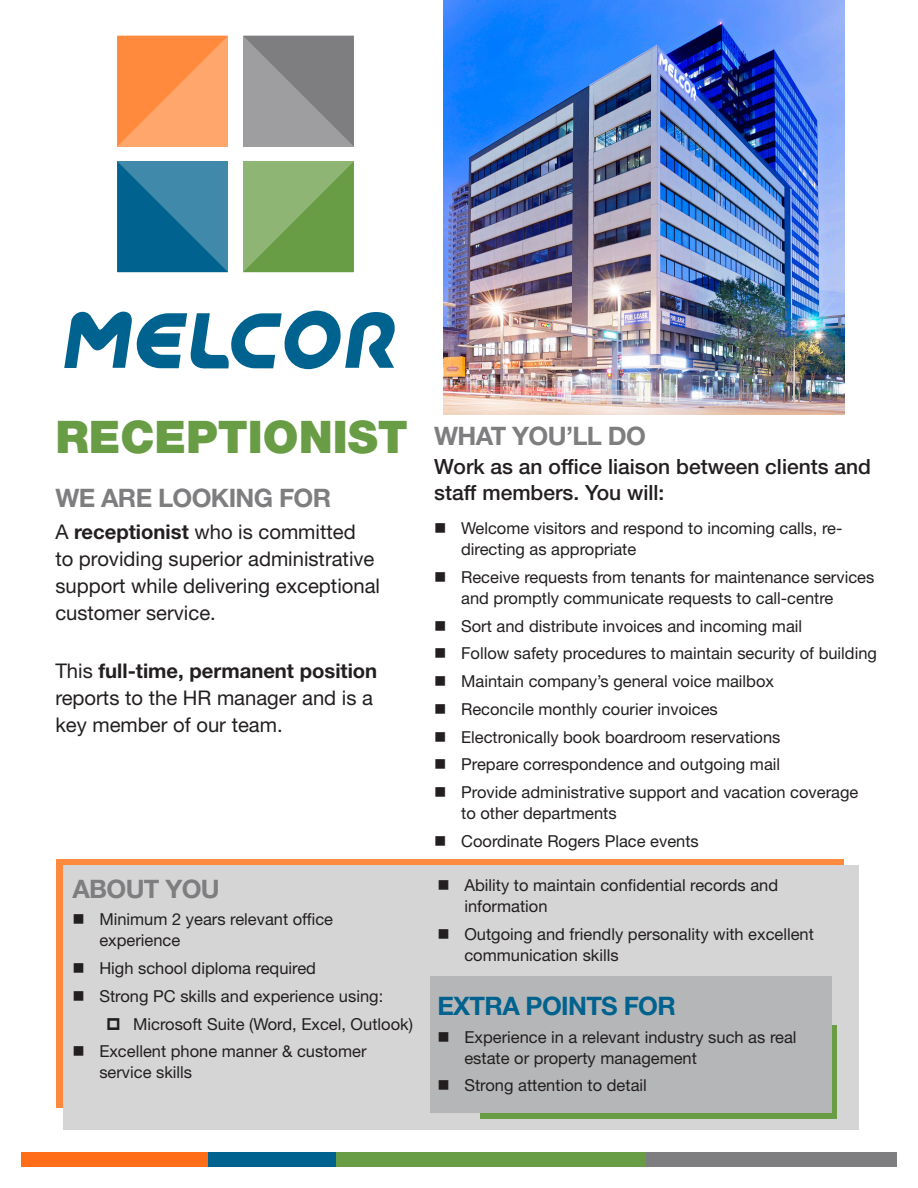
<style>
.page{position:relative;width:918px;height:1188px;background:#fff}
.page>*{position:absolute;margin:0;border:0;box-sizing:border-box;transform-origin:0 0}
.t1{font:900 45px "Helvetica Neue LT Std";color:#699d45}
.t2{font:700 25.5px "Helvetica Neue LT Std";letter-spacing:-.025em;color:#7e7d7f}
.t3{font:700 25.5px "Helvetica Neue LT Std";letter-spacing:-.025em;color:#00628e}
.t4{font:500 21px/25.2px "Helvetica Neue LT Std";color:#231f20}
.t5{font:20.25px/27px "Helvetica Neue LT Std";color:#231f20}
.t6{font:16.5px/21px "Helvetica Neue LT Std";color:#231f20}
.s1{font-weight:700}
</style>
<div class="page">
<div style="left:56px;top:859px;width:787px;height:248px;background:#ff893d"></div>
<div style="left:63px;top:865px;width:796px;height:265px;background:#d5d5d6"></div>
<div style="left:480px;top:1025px;width:356px;height:94px;background:#699d45"></div>
<div style="left:430px;top:976px;width:401px;height:137px;background:#b5b6b7"></div>
<svg style="left:117px;top:36px;width:111px;height:110px;background:#ff9754"></svg>
<svg style="left:117px;top:161px;width:111px;height:111px;background:#1f759b"></svg>
<svg style="left:243px;top:36px;width:111px;height:110px;background:#8e8d8f"></svg>
<svg style="left:243px;top:161px;width:111px;height:111px;background:#7ba95c"></svg>
<div style="left:22px;top:1152px;width:874px;height:14px;background:#7e7d7f"></div>
<div style="left:22px;top:1152px;width:212px;height:14px;background:#ff6d19"></div>
<div style="left:208px;top:1152px;width:213px;height:14px;background:#00628e"></div>
<div style="left:336px;top:1152px;width:310px;height:14px;background:#699d45"></div>
<svg style="left:64px;top:311px;width:331px;height:58px"></svg>
<img style="left:444px;top:0;width:401px;height:415px">
<p class="t1" style="left:55px;top:410px;width:354px">RECEPTIONIST</p>
<p class="t2" style="left:55px;top:483px;width:277px">WE ARE LOOKING FOR</p>
<p class="t5" style="left:55px;top:518px;width:326px">A <span class="s1">receptionist</span> who is committed<br>to providing superior administrative support while delivering exceptional customer service.</p>
<p class="t5" style="left:55px;top:657px;width:323px">This <span class="s1">full-time, permanent position </span>reports to the HR manager and is a key member of our team.</p>
<p class="t2" style="left:72px;top:873px;width:149px">ABOUT YOU</p>
<p class="t6" style="left:99px;top:909px;width:235px;text-indent:-27px">■ Minimum 2 years relevant office experience</p>
<p class="t6" style="left:72px;top:957px;width:245px">■ High school diploma required</p>
<p class="t6" style="left:72px;top:985px;width:312px">■ Strong PC skills and experience using:</p>
<p class="t6" style="left:133px;top:1013px;width:281px">Microsoft Suite (Word, Excel, Outlook)</p>
<p class="t6" style="left:99px;top:1041px;width:269px;text-indent:-27px">■ Excellent phone manner &amp; customer service skills</p>
<p class="t2" style="left:434px;top:420px;width:213px">WHAT YOU’LL DO</p>
<p class="t4" style="left:434px;top:454px;width:438px">Work as an office liaison between clients and staff members. You will:</p>
<p class="t6" style="left:461px;top:517px;width:383px;text-indent:-27px">■ Welcome visitors and respond to incoming calls, re&shy;directing as appropriate</p>
<p class="t6" style="left:461px;top:566px;width:415px;text-indent:-27px">■ Receive requests from tenants for maintenance services and promptly communicate requests to call-centre</p>
<p class="t6" style="left:434px;top:615px;width:370px">■ Sort and distribute invoices and incoming mail</p>
<p class="t6" style="left:434px;top:643px;width:444px">■ Follow safety procedures to maintain security of building</p>
<p class="t6" style="left:434px;top:670px;width:341px">■ Maintain company’s general voice mailbox</p>
<p class="t6" style="left:434px;top:698px;width:285px">■ Reconcile monthly courier invoices</p>
<p class="t6" style="left:434px;top:726px;width:348px">■ Electronically book boardroom reservations</p>
<p class="t6" style="left:434px;top:754px;width:348px">■ Prepare correspondence and outgoing mail</p>
<p class="t6" style="left:461px;top:781px;width:399px;text-indent:-27px">■ Provide administrative support and vacation coverage to other departments</p>
<p class="t6" style="left:434px;top:830px;width:266px">■ Coordinate Rogers Place events</p>
<p class="t6" style="left:464px;top:874px;width:315px;text-indent:-27px">■ Ability to maintain confidential records and information</p>
<p class="t6" style="left:464px;top:923px;width:351px;text-indent:-27px">■ Outgoing and friendly personality with excellent communication skills</p>
<p class="t3" style="left:437px;top:990px;width:240px">EXTRA POINTS FOR</p>
<p class="t6" style="left:464px;top:1026px;width:334px;text-indent:-27px">■ Experience in a relevant industry such as real estate or property management</p>
<p class="t6" style="left:437px;top:1075px;width:211px">■ Strong attention to detail</p>
</div>
